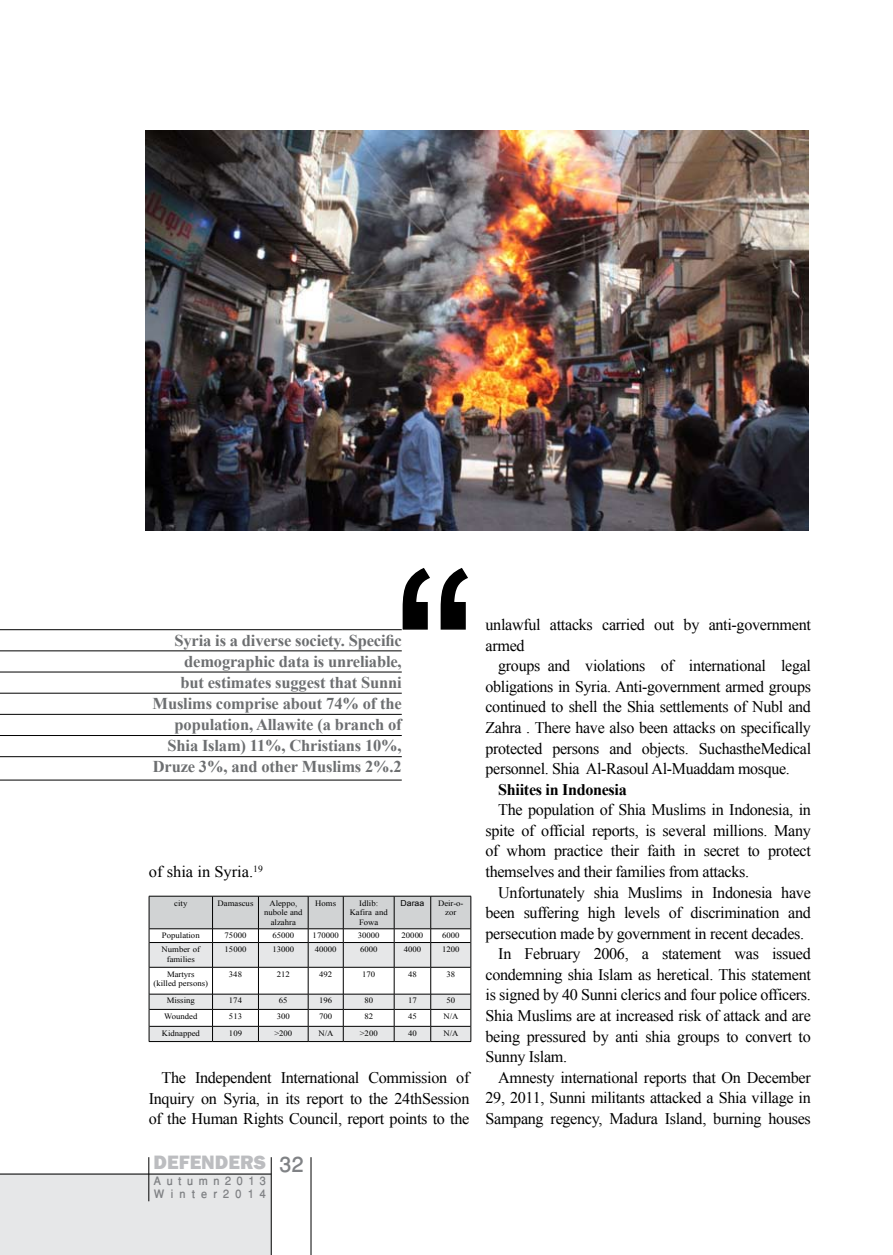
<style>
.page{position:relative;width:893px;height:1255px;background:#fff}
.page>*{position:absolute;margin:0;border:0;box-sizing:border-box;transform-origin:0 0}
.t1{font:800 19.95px "Franklin Gothic";color:#bcbdc0}
.t2{font:700 16.5px/21px "Times New Roman";letter-spacing:-.01em;color:#6d6f71;text-align:right}
.t3{font:500 16.5px/13.5px "Win Soft Pro";letter-spacing:.34em;color:#808285;scale:.96 1}
.t4{font:16.2px/20.5px "Times New Roman";letter-spacing:-.02em;color:#000;text-align:justify}
.t5{font:700 16.2px "Times New Roman";letter-spacing:-.02em;color:#000}
.t6{font:16.2px "Times New Roman";color:#000}
.t7{font:8.25px/9.8px "Times New Roman";color:#000;text-align:center;scale:1.06 1}
.t8{font:8.25px "Arial";color:#000;scale:1.06 1}
.s1{font-family:"Win Soft Pro";font-weight:500;font-size:30px;color:#808285}
</style>
<div class="page">
<div style="left:0;top:1173px;width:271px;height:81px;background:#e6e7e8"></div>
<hr style="left:0;top:1173px;width:271px;height:1px;background:#000">
<hr style="left:149px;top:1157px;width:1px;height:44px;background:#000">
<hr style="left:271px;top:1157px;width:1px;height:97px;background:#000">
<hr style="left:311px;top:1157px;width:1px;height:97px;background:#000">
<hr style="left:149px;top:895px;width:64px;height:1px;background:#000">
<hr style="left:213px;top:895px;width:45px;height:1px;background:#000">
<hr style="left:258px;top:895px;width:50px;height:1px;background:#000">
<hr style="left:308px;top:895px;width:35px;height:1px;background:#000">
<hr style="left:343px;top:895px;width:51px;height:1px;background:#000">
<hr style="left:394px;top:895px;width:37px;height:1px;background:#000">
<hr style="left:431px;top:895px;width:40px;height:1px;background:#000">
<hr style="left:149px;top:1041px;width:64px;height:1px;background:#000">
<hr style="left:213px;top:1041px;width:45px;height:1px;background:#000">
<hr style="left:258px;top:1041px;width:50px;height:1px;background:#000">
<hr style="left:308px;top:1041px;width:35px;height:1px;background:#000">
<hr style="left:343px;top:1041px;width:51px;height:1px;background:#000">
<hr style="left:394px;top:1041px;width:37px;height:1px;background:#000">
<hr style="left:431px;top:1041px;width:40px;height:1px;background:#000">
<svg style="left:149px;top:896px;width:323px;height:145px"></svg>
<img style="left:146px;top:131px;width:663px;height:399px">
<svg style="left:402px;top:568px;width:66px;height:62px"></svg>
<hr style="left:0;top:629px;width:402px;height:1px;background:#000">
<hr style="left:0;top:735px;width:402px;height:1px;background:#000">
<hr style="left:0;top:650px;width:402px;height:1px;background:#000">
<hr style="left:0;top:756px;width:402px;height:1px;background:#000">
<hr style="left:0;top:779px;width:402px;height:1px;background:#000">
<hr style="left:0;top:671px;width:402px;height:1px;background:#000">
<hr style="left:0;top:693px;width:402px;height:1px;background:#000">
<hr style="left:0;top:714px;width:402px;height:1px;background:#000">
<p class="t2" style="left:153px;top:630px;width:251px">Syria is a diverse society. Specific demographic data is unreliable,<br>but estimates suggest that Sunni Muslims comprise about 74% of the population, Allawite (a branch of Shia Islam) 11%, Christians 10%, Druze 3%, and other Muslims 2%.2</p>
<p class="t6" style="left:149px;top:860px;width:116px">of shia in Syria.<sup>19</sup></p>
<p class="t7" style="left:174px;top:897px;width:14px">city</p>
<p class="t7" style="left:218px;top:897px;width:35px">Damascus</p>
<p class="t7" style="left:264px;top:897px;width:38px">Aleppo, nubole and alzahra</p>
<p class="t7" style="left:315px;top:897px;width:21px">Homs</p>
<p class="t7" style="left:350px;top:897px;width:37px">Idlib:<br>Kafira and<br>Fowa</p>
<p class="t8" style="left:401px;top:897px;width:24px">Daraa</p>
<p class="t7" style="left:438px;top:897px;width:26px">Deir-o&shy;zor</p>
<p class="t7" style="left:162px;top:930px;width:37px">Population</p>
<p class="t7" style="left:225px;top:930px;width:22px">75000</p>
<p class="t7" style="left:272px;top:930px;width:22px">65000</p>
<p class="t7" style="left:313px;top:930px;width:26px">170000</p>
<p class="t7" style="left:358px;top:930px;width:22px">30000</p>
<p class="t7" style="left:402px;top:930px;width:22px">20000</p>
<p class="t7" style="left:442px;top:930px;width:18px">6000</p>
<p class="t7" style="left:162px;top:944px;width:38px">Number of families</p>
<p class="t7" style="left:225px;top:944px;width:22px">15000</p>
<p class="t7" style="left:272px;top:944px;width:22px">13000</p>
<p class="t7" style="left:315px;top:944px;width:22px">40000</p>
<p class="t7" style="left:360px;top:944px;width:18px">6000</p>
<p class="t7" style="left:404px;top:944px;width:18px">4000</p>
<p class="t7" style="left:442px;top:944px;width:18px">1200</p>
<p class="t7" style="left:153px;top:968px;width:53px">Martyrs<br>(killed persons)</p>
<p class="t7" style="left:229px;top:968px;width:14px">348</p>
<p class="t7" style="left:277px;top:968px;width:14px">212</p>
<p class="t7" style="left:319px;top:968px;width:14px">492</p>
<p class="t7" style="left:362px;top:968px;width:14px">170</p>
<p class="t7" style="left:408px;top:968px;width:10px">48</p>
<p class="t7" style="left:446px;top:968px;width:10px">38</p>
<p class="t7" style="left:167px;top:995px;width:28px">Missing</p>
<p class="t7" style="left:229px;top:995px;width:14px">174</p>
<p class="t7" style="left:279px;top:995px;width:10px">65</p>
<p class="t7" style="left:319px;top:995px;width:14px">196</p>
<p class="t7" style="left:364px;top:995px;width:10px">80</p>
<p class="t7" style="left:408px;top:995px;width:10px">17</p>
<p class="t7" style="left:446px;top:995px;width:10px">50</p>
<p class="t7" style="left:164px;top:1010px;width:33px">Wounded</p>
<p class="t7" style="left:229px;top:1010px;width:14px">513</p>
<p class="t7" style="left:277px;top:1010px;width:14px">300</p>
<p class="t7" style="left:319px;top:1010px;width:14px">700</p>
<p class="t7" style="left:364px;top:1010px;width:10px">82</p>
<p class="t7" style="left:408px;top:1010px;width:10px">45</p>
<p class="t7" style="left:443px;top:1010px;width:16px">N/A</p>
<p class="t7" style="left:162px;top:1027px;width:38px">Kidnapped</p>
<p class="t7" style="left:229px;top:1027px;width:14px">109</p>
<p class="t7" style="left:274px;top:1027px;width:18px">&gt;200</p>
<p class="t7" style="left:318px;top:1027px;width:16px">N/A</p>
<p class="t7" style="left:360px;top:1027px;width:18px">&gt;200</p>
<p class="t7" style="left:408px;top:1027px;width:10px">40</p>
<p class="t7" style="left:443px;top:1027px;width:16px">N/A</p>
<p class="t4" style="left:149px;top:1066px;width:322px;text-indent:13px">The Independent International Commission of Inquiry on Syria, in its report to the 24thSession of the Human Rights Council, report points to the</p>
<p class="t1" style="left:154px;top:1148px;width:151px">DEFENDERS <span class="s1">32</span></p>
<p class="t3" style="left:154px;top:1173px;width:119px">Autumn2013<br>Winter2014</p>
<p class="t4" style="left:486px;top:614px;width:327px">unlawful attacks carried out by anti-government armed</p>
<p class="t4" style="left:485px;top:655px;width:327px;text-indent:13px">groups and violations of international legal obligations in Syria. Anti-government armed groups continued to shell the Shia settlements of Nubl and Zahra . There have also been attacks on specifically protected persons and objects. SuchastheMedical personnel. Shia Al-Rasoul Al-Muaddam mosque.</p>
<p class="t5" style="left:498px;top:778px;width:130px">Shiites in Indonesia</p>
<p class="t4" style="left:485px;top:799px;width:327px;text-indent:13px">The population of Shia Muslims in Indonesia, in spite of official reports, is several millions. Many of whom practice their faith in secret to protect themselves and their families from attacks.</p>
<p class="t4" style="left:498px;top:881px;width:314px">Unfortunately shia Muslims in Indonesia have</p>
<p class="t4" style="left:485px;top:902px;width:327px">been suffering high levels of discrimination and</p>
<p class="t4" style="left:485px;top:922px;width:320px">persecution made by government in recent decades.</p>
<p class="t4" style="left:498px;top:943px;width:314px">In February 2006, a statement was issued</p>
<p class="t4" style="left:485px;top:963px;width:327px">condemning shia Islam as heretical. This statement</p>
<p class="t4" style="left:485px;top:984px;width:327px">is signed by 40 Sunni clerics and four police officers.</p>
<p class="t4" style="left:485px;top:1005px;width:327px">Shia Muslims are at increased risk of attack and are</p>
<p class="t4" style="left:485px;top:1025px;width:327px">being pressured by anti shia groups to convert to</p>
<p class="t4" style="left:485px;top:1046px;width:83px">Sunny Islam.</p>
<p class="t4" style="left:498px;top:1066px;width:314px">Amnesty international reports that On December</p>
<p class="t4" style="left:485px;top:1087px;width:327px">29, 2011, Sunni militants attacked a Shia village in</p>
<p class="t4" style="left:485px;top:1107px;width:327px">Sampang regency, Madura Island, burning houses</p>
</div>
